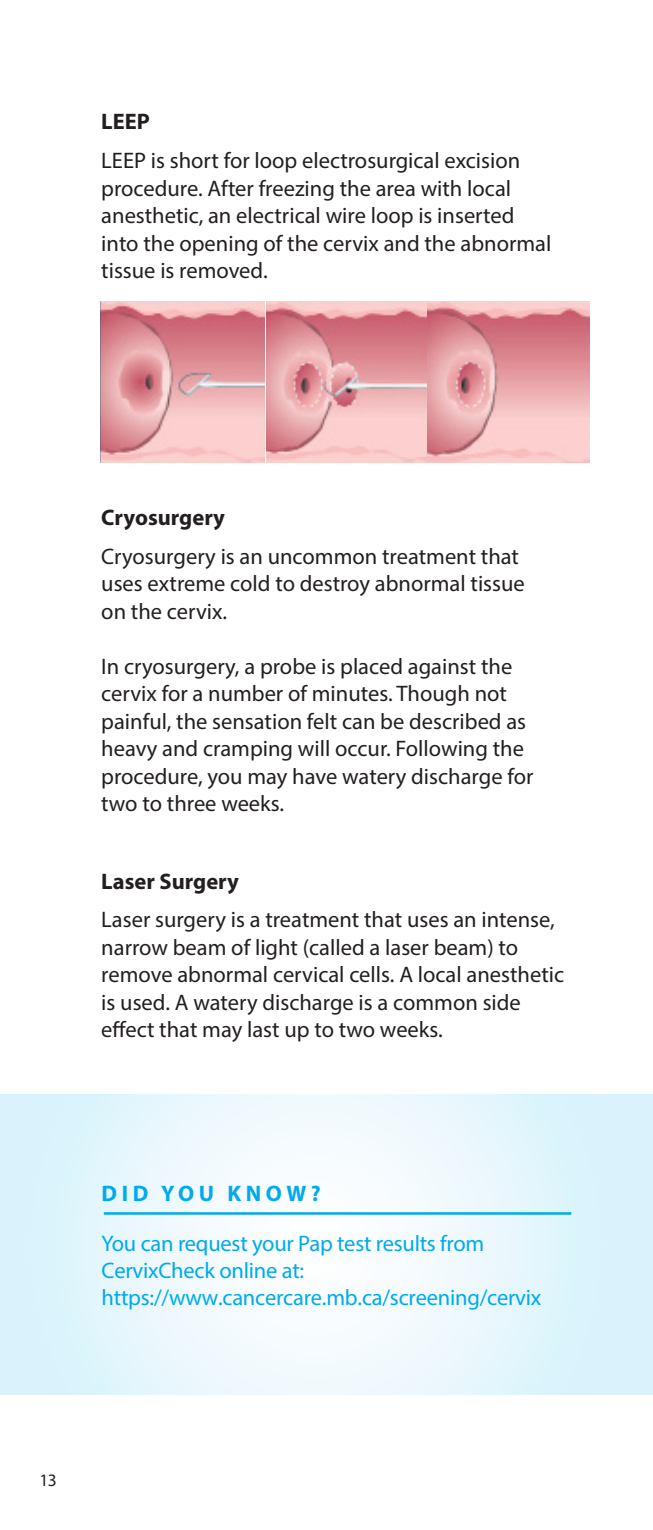
<style>
.page{position:relative;width:653px;height:1530px;background:#fff}
.page>*{position:absolute;margin:0;border:0;box-sizing:border-box;transform-origin:0 0}
.t1{font:22.5px/27.5px "Myriad Pro";color:#231f20}
.t2{font:22.5px/27px "Myriad Pro";letter-spacing:-.01em;color:#00aaeb}
.t3{font:700 22.5px "Myriad Pro";color:#231f20}
.t4{font:700 22.5px "Myriad Pro";letter-spacing:.2em;color:#00aaeb}
.t5{font:17.5px "Myriad Pro";color:#231f20}
</style>
<div class="page">
<img style="left:101px;top:302px;width:488px;height:161px">
<svg style="left:0;top:1095px;width:652px;height:300px"></svg>
<hr style="left:104px;top:1212px;width:467px;height:3px;background:#00aaeb">
<p class="t3" style="left:101px;top:107px;width:50px">LEEP</p>
<p class="t1" style="left:101px;top:146px;width:451px">LEEP is short for loop electrosurgical excision procedure. After freezing the area with local anesthetic, an electrical wire loop is inserted into the opening of the cervix and the abnormal tissue is removed.</p>
<p class="t3" style="left:101px;top:503px;width:125px">Cryosurgery</p>
<p class="t1" style="left:101px;top:542px;width:425px">Cryosurgery is an uncommon treatment that uses extreme cold to destroy abnormal tissue on the cervix.</p>
<p class="t1" style="left:101px;top:652px;width:433px">In cryosurgery, a probe is placed against the cervix for a number of minutes. Though not painful, the sensation felt can be described as heavy and cramping will occur. Following the procedure, you may have watery discharge for two to three weeks.</p>
<p class="t3" style="left:101px;top:866px;width:139px">Laser Surgery</p>
<p class="t1" style="left:101px;top:906px;width:464px">Laser surgery is a treatment that uses an intense, narrow beam of light (called a laser beam) to remove abnormal cervical cells. A local anesthetic is used. A watery discharge is a common side effect that may last up to two weeks.</p>
<p class="t4" style="left:101px;top:1179px;width:221px">DID YOU KNOW?</p>
<p class="t2" style="left:101px;top:1230px;width:441px">You can request your Pap test results from<br>CervixCheck online at: https://www.cancercare.mb.ca/screening/cervix</p>
<p class="t5" style="left:39px;top:1469px;width:19px">13</p>
</div>
